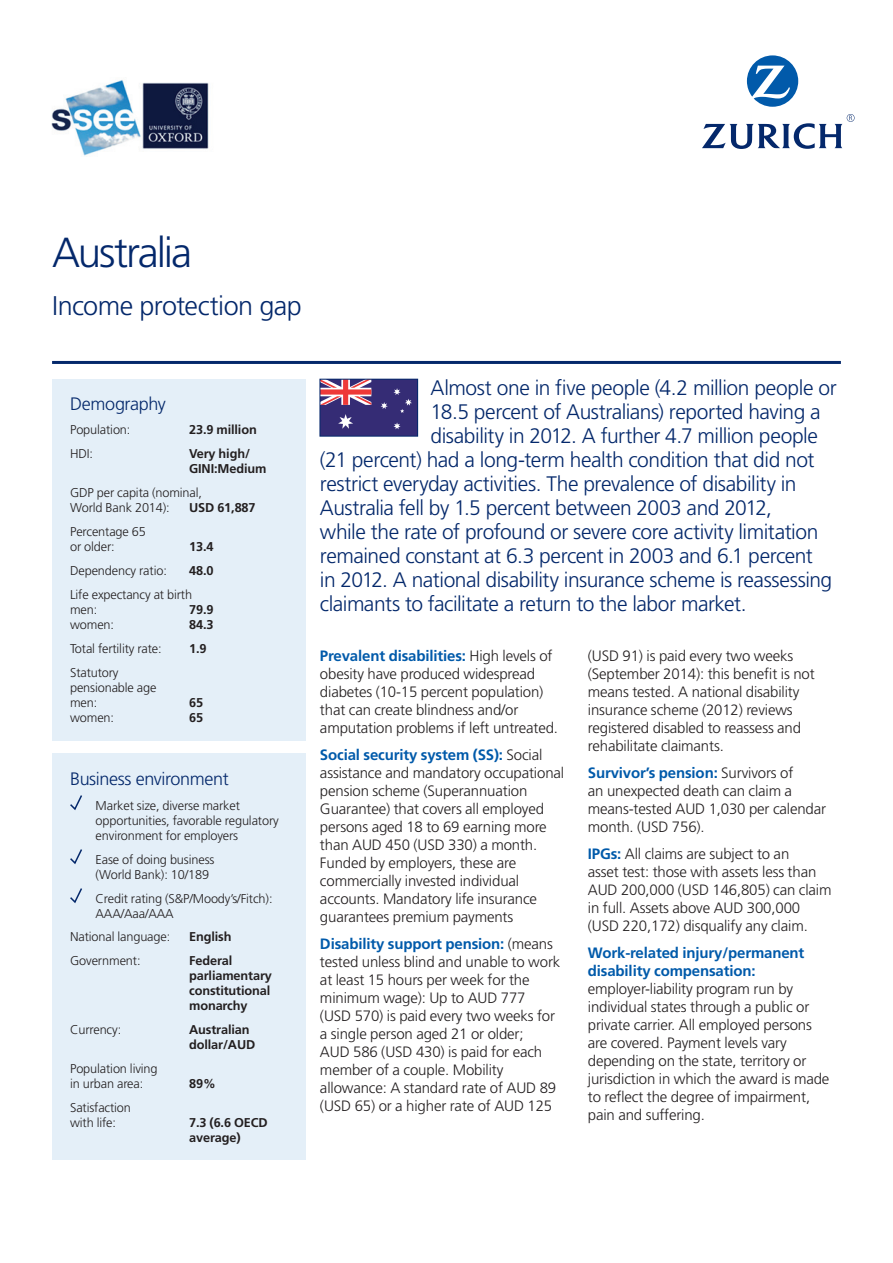
<style>
.page{position:relative;width:893px;height:1263px;background:#fff}
.page>*{position:absolute;margin:0;border:0;box-sizing:border-box;transform-origin:0 0}
.t1{font:300 42px "Frutiger LT Std";letter-spacing:-.05em;color:#04286b}
.t2{font:300 27px "Frutiger LT Std";letter-spacing:-.02em;color:#04286b}
.t3{font:300 21px "Frutiger LT Std";letter-spacing:-.02em;color:#04286b}
.t4{font:300 18px "Frutiger LT Std";letter-spacing:-.02em;color:#04286b}
.t5{font:300 15px/18px "Frutiger LT Std";letter-spacing:-.01em;color:#231f20}
.t6{font:700 15px/18px "Frutiger LT Std";letter-spacing:-.01em;color:#015aaa}
.t7{font:300 12.75px/15px "Frutiger LT Std";letter-spacing:-.01em;color:#231f20}
.t8{font:700 12.75px/15px "Frutiger LT Std";letter-spacing:-.01em;color:#231f20}
.s1{font-weight:700;color:#015aaa}
</style>
<div class="page">
<div style="left:52px;top:379px;width:253px;height:361px;background:#e4eff8"></div>
<hr style="left:52px;top:361px;width:789px;height:3px;background:#04286b">
<div style="left:52px;top:753px;width:253px;height:407px;background:#e4eff8"></div>
<svg style="left:70px;top:795px;width:12px;height:15px"></svg>
<svg style="left:70px;top:849px;width:12px;height:15px"></svg>
<svg style="left:70px;top:888px;width:12px;height:16px"></svg>
<div style="left:320px;top:379px;width:98px;height:57px;background:#352c75"></div>
<svg style="left:338px;top:414px;width:15px;height:15px"></svg>
<svg style="left:393px;top:422px;width:8px;height:7px"></svg>
<svg style="left:381px;top:388px;width:31px;height:25px"></svg>
<svg style="left:322px;top:381px;width:49px;height:24px"></svg>
<div style="left:320px;top:379px;width:98px;height:57px;border:1px solid #04286b"></div>
<img style="left:51px;top:80px;width:158px;height:76px">
<svg style="left:747px;top:55px;width:51px;height:52px"></svg>
<svg style="left:702px;top:114px;width:152px;height:35px"></svg>
<h1 class="t1" style="left:52px;top:229px;width:142px">Australia</h1>
<h2 class="t2" style="left:52px;top:290px;width:251px">Income protection gap</h2>
<p class="t4" style="left:70px;top:394px;width:97px">Demography</p>
<p class="t7" style="left:70px;top:423px;width:62px">Population:</p>
<p class="t8" style="left:189px;top:423px;width:69px">23.9 million</p>
<p class="t7" style="left:70px;top:447px;width:25px">HDI:</p>
<p class="t8" style="left:189px;top:447px;width:79px">Very high/<br>GINI:Medium</p>
<p class="t7" style="left:70px;top:486px;width:134px">GDP per capita (nominal,<br>World Bank 2014):</p>
<p class="t8" style="left:189px;top:501px;width:68px">USD 61,887</p>
<p class="t7" style="left:70px;top:525px;width:77px">Percentage 65 or older:</p>
<p class="t8" style="left:189px;top:540px;width:26px">13.4</p>
<p class="t7" style="left:70px;top:564px;width:98px">Dependency ratio:</p>
<p class="t8" style="left:189px;top:564px;width:26px">48.0</p>
<p class="t7" style="left:70px;top:588px;width:124px">Life expectancy at birth men:</p>
<p class="t8" style="left:189px;top:602px;width:26px">79.9</p>
<p class="t7" style="left:70px;top:618px;width:46px">women:</p>
<p class="t8" style="left:189px;top:617px;width:26px">84.3</p>
<p class="t7" style="left:70px;top:642px;width:93px">Total fertility rate:</p>
<p class="t8" style="left:189px;top:641px;width:19px">1.9</p>
<p class="t7" style="left:70px;top:666px;width:88px">Statutory pensionable age men:</p>
<p class="t8" style="left:189px;top:695px;width:16px">65</p>
<p class="t7" style="left:70px;top:711px;width:46px">women:</p>
<p class="t8" style="left:189px;top:710px;width:16px">65</p>
<p class="t4" style="left:70px;top:768px;width:160px">Business environment</p>
<p class="t7" style="left:96px;top:798px;width:185px">Market size, diverse market opportunities, favorable regulatory environment for employers</p>
<p class="t7" style="left:96px;top:852px;width:120px">Ease of doing business (World Bank): 10/189</p>
<p class="t7" style="left:96px;top:891px;width:178px">Credit rating (S&amp;P/Moody’s/Fitch):<br>AAA/Aaa/AAA</p>
<p class="t7" style="left:70px;top:929px;width:102px">National language:</p>
<p class="t8" style="left:189px;top:929px;width:44px">English</p>
<p class="t7" style="left:70px;top:953px;width:72px">Government:</p>
<p class="t8" style="left:189px;top:953px;width:84px">Federal parliamentary constitutional monarchy</p>
<p class="t7" style="left:70px;top:1022px;width:53px">Currency:</p>
<p class="t8" style="left:189px;top:1022px;width:68px">Australian dollar/AUD</p>
<p class="t7" style="left:70px;top:1061px;width:89px">Population living in urban area:</p>
<p class="t8" style="left:189px;top:1076px;width:28px">89%</p>
<p class="t7" style="left:70px;top:1100px;width:62px">Satisfaction with life:</p>
<p class="t8" style="left:189px;top:1115px;width:80px">7.3 (6.6 OECD average)</p>
<h3 class="t3" style="left:431px;top:376px;width:408px">Almost one in five people (4.2 million people or</h3>
<h3 class="t3" style="left:431px;top:400px;width:392px">18.5 percent of Australians) reported having a</h3>
<h3 class="t3" style="left:431px;top:424px;width:389px">disability in 2012. A further 4.7 million people</h3>
<h3 class="t3" style="left:320px;top:448px;width:496px">(21 percent) had a long-term health condition that did not</h3>
<h3 class="t3" style="left:320px;top:472px;width:478px">restrict everyday activities. The prevalence of disability in</h3>
<h3 class="t3" style="left:320px;top:496px;width:453px">Australia fell by 1.5 percent between 2003 and 2012,</h3>
<h3 class="t3" style="left:320px;top:520px;width:500px">while the rate of profound or severe core activity limitation</h3>
<h3 class="t3" style="left:320px;top:544px;width:494px">remained constant at 6.3 percent in 2003 and 6.1 percent</h3>
<h3 class="t3" style="left:320px;top:568px;width:514px">in 2012. A national disability insurance scheme is reassessing</h3>
<h3 class="t3" style="left:320px;top:592px;width:428px">claimants to facilitate a return to the labor market.</h3>
<p class="t5" style="left:320px;top:647px;width:240px"><span class="s1">Prevalent disabilities:</span> High levels of obesity have produced widespread diabetes (10-15 percent population) that can create blindness and/or amputation problems if left untreated.</p>
<p class="t5" style="left:320px;top:746px;width:246px"><span class="s1">Social security system (SS):</span> Social assistance and mandatory occupational pension scheme (Superannuation Guarantee) that covers all employed persons aged 18 to 69 earning more than AUD 450 (USD 330) a month.<br>Funded by employers, these are commercially invested individual accounts. Mandatory life insurance guarantees premium payments</p>
<p class="t5" style="left:320px;top:935px;width:242px"><span class="s1">Disability support pension:</span> (means tested unless blind and unable to work at least 15 hours per week for the minimum wage): Up to AUD 777 (USD 570) is paid every two weeks for a single person aged 21 or older;<br>AUD 586 (USD 430) is paid for each member of a couple. Mobility allowance: A standard rate of AUD 89 (USD 65) or a higher rate of AUD 125</p>
<p class="t5" style="left:588px;top:647px;width:228px">(USD 91) is paid every two weeks (September 2014): this benefit is not means tested. A national disability insurance scheme (2012) reviews registered disabled to reassess and rehabilitate claimants.</p>
<p class="t5" style="left:588px;top:764px;width:240px"><span class="s1">Survivor’s pension:</span> Survivors of<br>an unexpected death can claim a means-tested AUD 1,030 per calendar month. (USD 756).</p>
<p class="t5" style="left:588px;top:845px;width:245px"><span class="s1">IPGs:</span> All claims are subject to an<br>asset test: those with assets less than AUD 200,000 (USD 146,805) can claim in full. Assets above AUD 300,000 (USD 220,172) disqualify any claim.</p>
<p class="t6" style="left:588px;top:944px;width:218px">Work-related injury/permanent disability compensation:</p>
<p class="t5" style="left:588px;top:980px;width:243px">employer-liability program run by individual states through a public or private carrier. All employed persons are covered. Payment levels vary depending on the state, territory or jurisdiction in which the award is made to reflect the degree of impairment, pain and suffering.</p>
</div>
